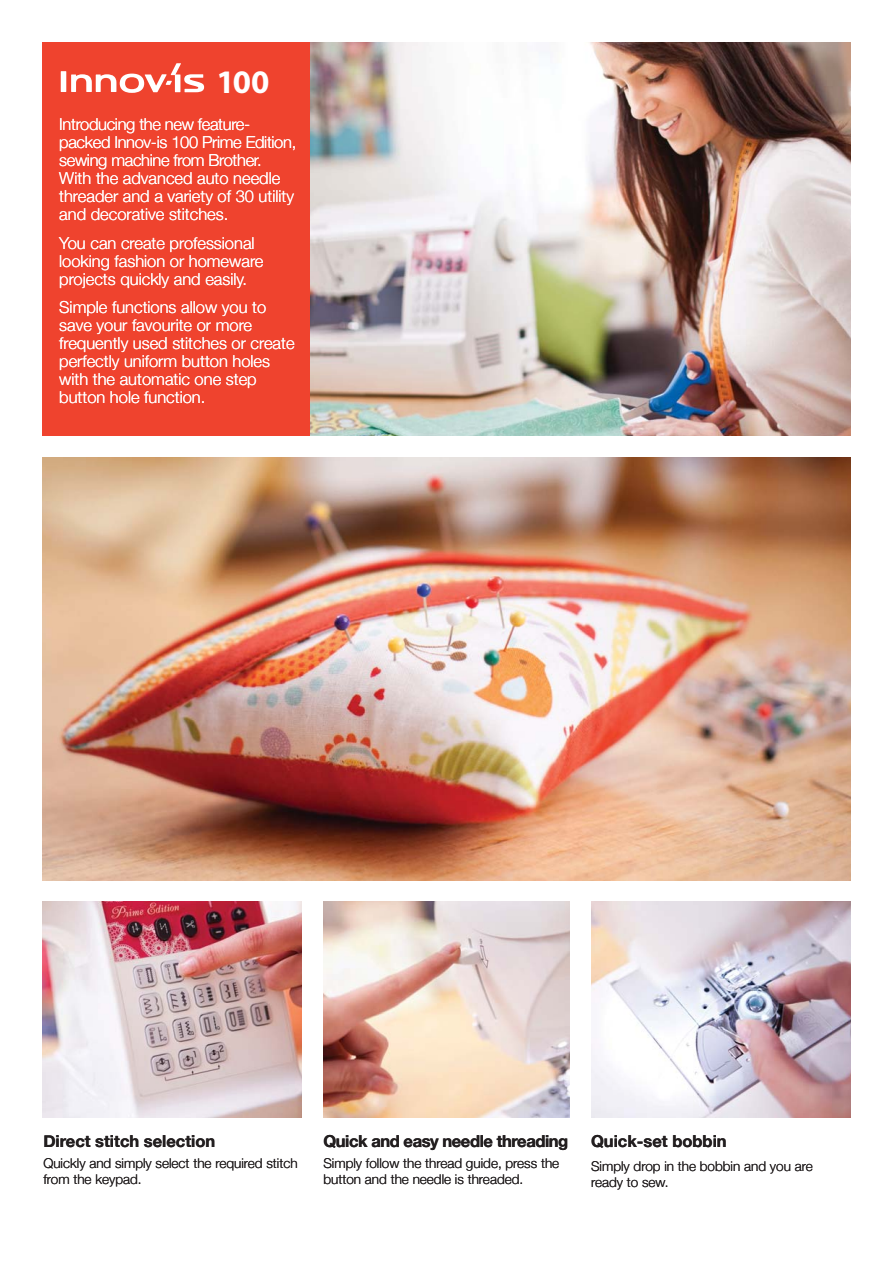
<style>
.page{position:relative;width:893px;height:1263px;background:#fff}
.page>*{position:absolute;margin:0;border:0;box-sizing:border-box;transform-origin:0 0}
.t1{font:700 33px "Myriad Pro";color:#fff}
.t2{font:300 16.5px/18px "Helvetica Neue";color:#fff}
.t3{font:300 16.5px/18px "Helvetica Neue";letter-spacing:-.02em;color:#fff}
.t4{font:700 16.5px "Helvetica Neue";color:#231f20}
.t5{font:700 16.5px "Helvetica Neue";letter-spacing:-.025em;color:#231f20}
.t6{font:300 13.5px/16.5px "Helvetica Neue";color:#231f20}
</style>
<div class="page">
<img style="left:310px;top:43px;width:540px;height:393px">
<div style="left:42px;top:43px;width:268px;height:393px;background:#ef432e"></div>
<img style="left:42px;top:457px;width:808px;height:423px">
<div style="left:61px;top:71px;width:5px;height:21px;background:#fff"></div>
<svg style="left:71px;top:63px;width:133px;height:30px"></svg>
<img style="left:42px;top:902px;width:259px;height:216px">
<img style="left:323px;top:902px;width:247px;height:216px">
<img style="left:591px;top:902px;width:259px;height:216px">
<h1 class="t1" style="left:216px;top:70px;width:54px">100</h1>
<p class="t3" style="left:59px;top:115px;width:238px">Introducing the new feature&shy;packed Innov-is 100 Prime Edition, sewing machine from Brother.<br>With the advanced auto needle threader and a variety of 30 utility and decorative stitches.</p>
<p class="t2" style="left:59px;top:233px;width:206px">You can create professional looking fashion or homeware projects quickly and easily.</p>
<p class="t2" style="left:59px;top:298px;width:237px">Simple functions allow you to save your favourite or more frequently used stitches or create perfectly uniform button holes with the automatic one step button hole function.</p>
<p class="t4" style="left:43px;top:1131px;width:173px">Direct stitch selection</p>
<p class="t6" style="left:43px;top:1155px;width:256px">Quickly and simply select the required stitch from the keypad.</p>
<p class="t4" style="left:75px;top:1131px;width:11px">c</p>
<p class="t6" style="left:63px;top:1155px;width:9px">c</p>
<p class="t5" style="left:323px;top:1131px;width:246px">Quick and easy needle threading</p>
<p class="t6" style="left:323px;top:1155px;width:237px">Simply follow the thread guide, press the button and the needle is threaded.</p>
<p class="t4" style="left:591px;top:1131px;width:137px">Quick-set bobbin</p>
<p class="t6" style="left:591px;top:1158px;width:223px">Simply drop in the bobbin and you are ready to sew.</p>
</div>
